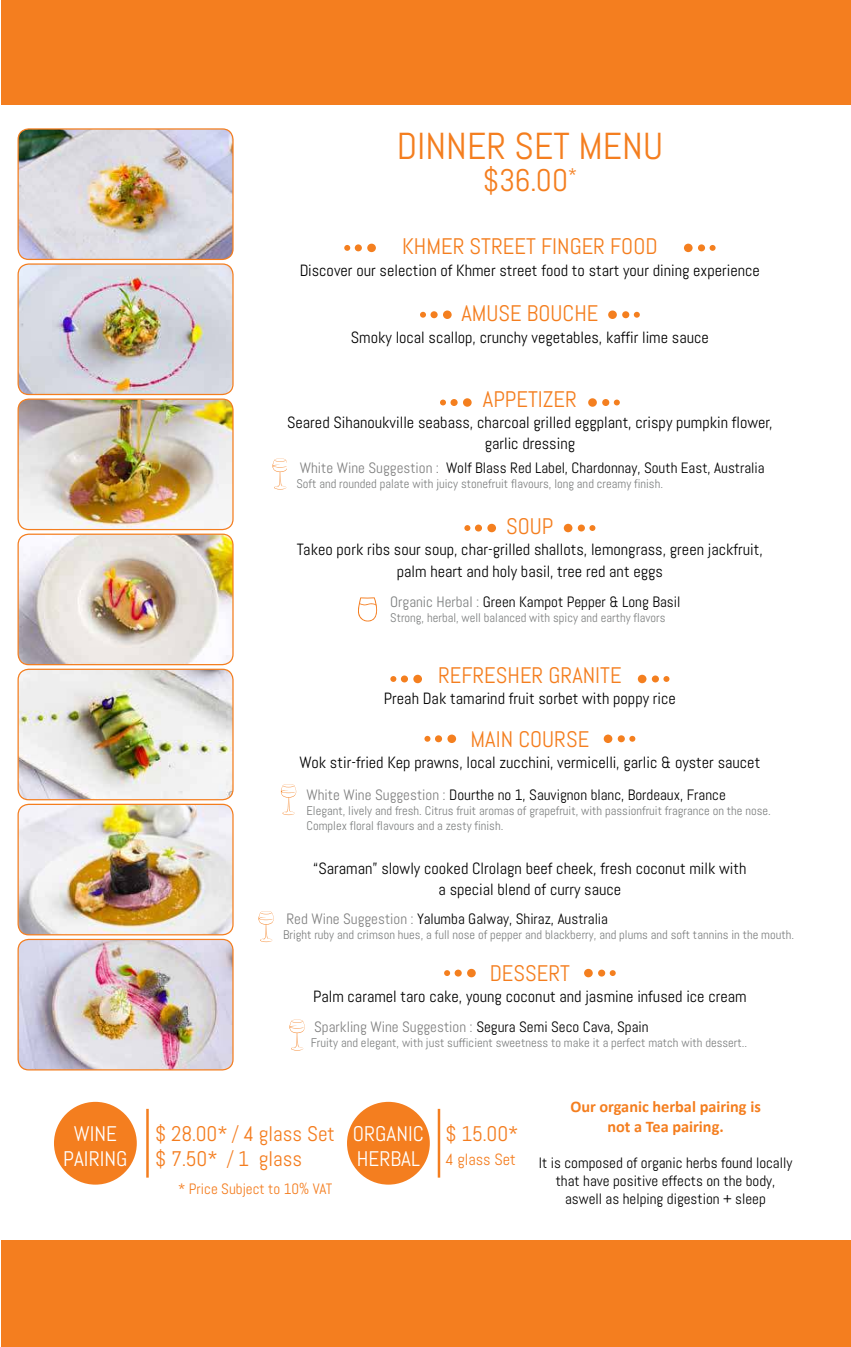
<style>
.page{position:relative;width:851px;height:1347px;background:#fff}
.page>*{position:absolute;margin:0;border:0;box-sizing:border-box;transform-origin:0 0}
.t1{font:37.5px "Abel";color:#f47e1f}
.t2{font:31.25px "Abel";color:#f47e1f}
.t3{font:22.5px "Abel";color:#f47e1f}
.t4{font:21.12px/25.4px "Abel";color:#f47d1f}
.t5{font:21.12px/25.4px "Abel";color:#fff;text-align:center}
.t6{font:16.25px/21.2px "Abel";color:#000;text-align:center}
.t7{font:700 16.25px/19.5px "Calibri";color:#f47e1f;text-align:center}
.t8{font:16.25px "Abel";color:#f47d1f}
.t9{font:15px/18px "Abel";color:#000;text-align:center}
.t10{font:15px "Abel";color:#808080}
.t11{font:15px "Abel";color:#f47d1f}
.t12{font:12.5px/15px "Abel";color:#7e8080}
.s1{color:#808080}
.s2{color:#7e8080}
.s3{color:#000}
.s4{font-family:"Swiss 721 BT";font-weight:300;font-stretch:condensed}
</style>
<div class="page">
<img style="left:18px;top:129px;width:215px;height:130px">
<div style="left:18px;top:128px;width:215px;height:132px;border:1px solid #f47e1f;border-radius:11px"></div>
<img style="left:18px;top:264px;width:215px;height:130px">
<div style="left:18px;top:263px;width:215px;height:132px;border:1px solid #f47e1f;border-radius:11px"></div>
<img style="left:18px;top:400px;width:215px;height:129px">
<div style="left:18px;top:398px;width:215px;height:132px;border:1px solid #f47e1f;border-radius:11px"></div>
<img style="left:18px;top:535px;width:215px;height:129px">
<div style="left:18px;top:533px;width:215px;height:132px;border:1px solid #f47e1f;border-radius:11px"></div>
<img style="left:18px;top:670px;width:215px;height:129px">
<div style="left:18px;top:668px;width:215px;height:132px;border:1px solid #f47e1f;border-radius:11px"></div>
<img style="left:18px;top:805px;width:215px;height:129px">
<div style="left:18px;top:803px;width:215px;height:132px;border:1px solid #f47e1f;border-radius:11px"></div>
<img style="left:18px;top:940px;width:215px;height:129px">
<div style="left:18px;top:938px;width:215px;height:132px;border:1px solid #f47e1f;border-radius:11px"></div>
<div style="left:54px;top:1101px;width:83px;height:83px;background:#f47e1f;border-radius:50%"></div>
<div style="left:347px;top:1101px;width:83px;height:83px;background:#f47e1f;border-radius:50%"></div>
<hr style="left:146px;top:1108px;width:3px;height:69px;background:#f47e1f">
<hr style="left:437px;top:1108px;width:3px;height:69px;background:#f47e1f">
<svg style="left:709px;top:245px;width:6px;height:6px"></svg>
<svg style="left:697px;top:244px;width:8px;height:7px"></svg>
<div style="left:683px;top:244px;width:9px;height:8px;background:#f47f1f;border-radius:50%"></div>
<svg style="left:344px;top:245px;width:6px;height:6px"></svg>
<div style="left:355px;top:244px;width:7px;height:7px;background:#f47f1f;border-radius:50%"></div>
<div style="left:367px;top:244px;width:9px;height:8px;background:#f47f1f;border-radius:50%"></div>
<svg style="left:258px;top:911px;width:16px;height:31px"></svg>
<svg style="left:358px;top:597px;width:20px;height:24px"></svg>
<svg style="left:272px;top:458px;width:15px;height:31px"></svg>
<svg style="left:633px;top:312px;width:6px;height:6px"></svg>
<div style="left:622px;top:311px;width:7px;height:7px;background:#f47f1f;border-radius:50%"></div>
<div style="left:608px;top:310px;width:8px;height:9px;background:#f47f1f;border-radius:50%"></div>
<svg style="left:420px;top:312px;width:6px;height:6px"></svg>
<div style="left:430px;top:311px;width:7px;height:7px;background:#f47f1f;border-radius:50%"></div>
<div style="left:443px;top:310px;width:8px;height:9px;background:#f47f1f;border-radius:50%"></div>
<svg style="left:663px;top:676px;width:6px;height:6px"></svg>
<svg style="left:651px;top:675px;width:7px;height:7px"></svg>
<svg style="left:637px;top:674px;width:9px;height:9px"></svg>
<svg style="left:390px;top:676px;width:6px;height:6px"></svg>
<div style="left:401px;top:675px;width:7px;height:7px;background:#f47f1f;border-radius:50%"></div>
<div style="left:413px;top:674px;width:9px;height:9px;background:#f47f1f;border-radius:50%"></div>
<svg style="left:589px;top:525px;width:6px;height:6px"></svg>
<svg style="left:577px;top:524px;width:8px;height:7px"></svg>
<div style="left:563px;top:524px;width:9px;height:8px;background:#f47f1f;border-radius:50%"></div>
<svg style="left:464px;top:525px;width:6px;height:6px"></svg>
<div style="left:475px;top:524px;width:7px;height:7px;background:#f47f1f;border-radius:50%"></div>
<div style="left:487px;top:524px;width:9px;height:8px;background:#f47f1f;border-radius:50%"></div>
<svg style="left:613px;top:399px;width:6px;height:6px"></svg>
<div style="left:602px;top:399px;width:7px;height:7px;background:#f47f1f;border-radius:50%"></div>
<div style="left:588px;top:398px;width:8px;height:9px;background:#f47f1f;border-radius:50%"></div>
<svg style="left:440px;top:399px;width:6px;height:6px"></svg>
<div style="left:450px;top:399px;width:7px;height:7px;background:#f47f1f;border-radius:50%"></div>
<div style="left:463px;top:398px;width:8px;height:9px;background:#f47f1f;border-radius:50%"></div>
<svg style="left:629px;top:736px;width:6px;height:5px"></svg>
<div style="left:617px;top:735px;width:7px;height:7px;background:#f47f1f;border-radius:50%"></div>
<div style="left:603px;top:734px;width:9px;height:9px;background:#f47f1f;border-radius:50%"></div>
<svg style="left:424px;top:736px;width:6px;height:5px"></svg>
<div style="left:435px;top:735px;width:7px;height:7px;background:#f47f1f;border-radius:50%"></div>
<div style="left:447px;top:734px;width:9px;height:9px;background:#f47f1f;border-radius:50%"></div>
<svg style="left:609px;top:970px;width:6px;height:6px"></svg>
<div style="left:598px;top:969px;width:7px;height:7px;background:#f47f1f;border-radius:50%"></div>
<div style="left:584px;top:968px;width:8px;height:9px;background:#f47f1f;border-radius:50%"></div>
<svg style="left:444px;top:970px;width:6px;height:6px"></svg>
<div style="left:454px;top:969px;width:7px;height:7px;background:#f47f1f;border-radius:50%"></div>
<div style="left:467px;top:968px;width:8px;height:9px;background:#f47f1f;border-radius:50%"></div>
<svg style="left:281px;top:784px;width:15px;height:31px"></svg>
<svg style="left:289px;top:1019px;width:16px;height:31px"></svg>
<div style="left:2px;top:0;width:848px;height:104px;background:#f47e1f"></div>
<div style="left:2px;top:1240px;width:848px;height:106px;background:#f47e1f"></div>
<h1 class="t1" style="left:396px;top:129px;width:268px">DINNER SET MENU</h1>
<h2 class="t2" style="left:483px;top:166px;width:95px">$36.00<sup>*</sup></h2>
<h3 class="t3" style="left:402px;top:236px;width:257px">KHMER STREET FINGER FOOD</h3>
<p class="t6" style="left:300px;top:260px;width:461px">Discover our selection of Khmer street food to start your dining experience</p>
<h3 class="t3" style="left:461px;top:303px;width:139px">AMUSE BOUCHE</h3>
<p class="t6" style="left:351px;top:327px;width:359px">Smoky local scallop, crunchy vegetables, kaffir lime sauce</p>
<h3 class="t3" style="left:483px;top:388px;width:95px">APPETIZER</h3>
<p class="t6" style="left:287px;top:412px;width:487px">Seared Sihanoukville seabass, charcoal grilled eggplant, crispy pumpkin flower, garlic dressing</p>
<p class="t9" style="left:300px;top:460px;width:466px"><span class="s1">White Wine Suggestion :</span> Wolf Blass Red Label, Chardonnay, South East, Australia</p>
<p class="t12" style="left:296px;top:477px;width:368px">Soft and rounded palate with juicy stonefruit flavours, long and creamy finish.</p>
<h3 class="t3" style="left:506px;top:516px;width:49px">SOUP</h3>
<p class="t6" style="left:297px;top:540px;width:467px">Takeo pork ribs sour soup, char-grilled shallots, lemongrass, green jackfruit, palm heart and holy basil, tree red ant eggs</p>
<p class="t9" style="left:390px;top:593px;width:292px"><span class="s2">Organic Herbal :</span> Green Kampot Pepper &amp; Long Basil</p>
<p class="t12" style="left:390px;top:611px;width:277px">Strong, herbal, well balanced with spicy and earthy flavors</p>
<h3 class="t3" style="left:438px;top:665px;width:185px">REFRESHER GRANITE</h3>
<p class="t6" style="left:384px;top:688px;width:293px">Preah Dak tamarind fruit sorbet with poppy rice</p>
<h3 class="t3" style="left:470px;top:728px;width:120px">MAIN COURSE</h3>
<p class="t6" style="left:299px;top:752px;width:462px">Wok stir-fried Kep prawns, local zucchini, vermicelli, garlic &amp; oyster saucet</p>
<p class="t9" style="left:306px;top:786px;width:421px"><span class="s1">White Wine Suggestion :</span> Dourthe no 1, Sauvignon blanc, Bordeaux, France</p>
<p class="t12" style="left:306px;top:803px;width:466px">Elegant, lively and fresh. Citrus fruit aromas of grapefruit, with passionfruit fragrance on the nose.<br>Complex floral flavours and a zesty finish.</p>
<p class="t6" style="left:313px;top:858px;width:434px">“Saraman” slowly cooked Clrolagn beef cheek, fresh coconut milk with a special blend of curry sauce</p>
<p class="t9" style="left:286px;top:910px;width:323px"><span class="s1">Red Wine Suggestion :</span> Yalumba Galway, Shiraz, Australia</p>
<p class="t12" style="left:283px;top:927px;width:512px">Bright ruby and crimson hues, a full nose of pepper and blackberry, and plums and soft tannins in the mouth.</p>
<h3 class="t3" style="left:489px;top:962px;width:82px">DESSERT</h3>
<p class="t6" style="left:313px;top:986px;width:435px">Palm caramel taro cake, young coconut and jasmine infused ice cream</p>
<p class="t10" style="left:314px;top:1019px;width:336px">Sparkling Wine Suggestion : <span class="s3">Segura Semi Seco Cava, Spain</span></p>
<p class="t12" style="left:311px;top:1035px;width:438px">Fruity and elegant, with just sufficient sweetness to make it a perfect match with dessert..</p>
<p class="t4" style="left:155px;top:1121px;width:181px">$ 28.00* <span class="s4">/</span> 4 glass Set $ 7.50* <span class="s4">/</span> 1 glass</p>
<p class="t4" style="left:445px;top:1121px;width:74px">$ 15.00*</p>
<p class="t5" style="left:63px;top:1121px;width:66px">WINE<br>PAIRING</p>
<p class="t5" style="left:353px;top:1121px;width:72px;text-align:left">ORGANIC<br>HERBAL</p>
<p class="t8" style="left:445px;top:1152px;width:72px">4 glass Set</p>
<p class="t11" style="left:178px;top:1181px;width:156px">* Price Subject to 10<span class="s4">%</span> VAT</p>
<p class="t7" style="left:570px;top:1098px;width:192px">Our organic herbal pairing is not a Tea pairing.</p>
<p class="t9" style="left:538px;top:1154px;width:255px">It is composed of organic herbs found locally that have positive effects on the body, aswell as helping digestion + sleep</p>
</div>
